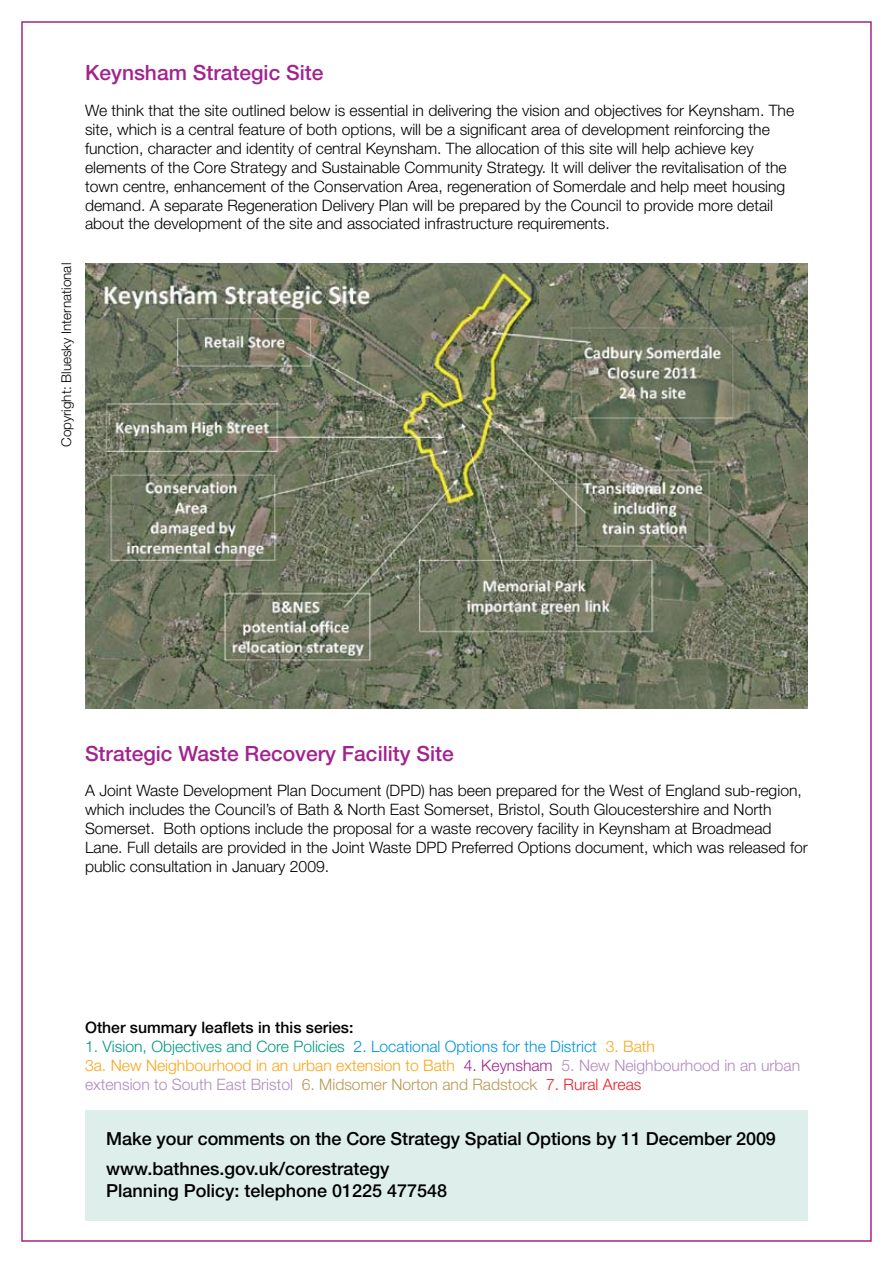
<style>
.page{position:relative;width:893px;height:1263px;background:#fff}
.page>*{position:absolute;margin:0;border:0;box-sizing:border-box;transform-origin:0 0}
.t1{font:500 21px "Helvetica Neue";color:#a3238e}
.t2{font:500 18px/30.2px "Helvetica Neue";letter-spacing:-.005em;color:#000}
.t3{font:300 15.75px/18.9px "Helvetica Neue";color:#000}
.t4{font:300 15.75px/18.9px "Helvetica Neue";color:#b289be}
.t5{font:500 15.75px "Helvetica Neue";color:#000}
.t6{font:300 13.5px "Helvetica Neue";color:#000}
.s1{color:#009a82}
.s2{color:#0095da}
.s3{color:#faa61a}
.s4{color:#a3238e}
.s5{color:#ba9753}
.s6{color:#ed1c24}
</style>
<div class="page">
<div style="left:85px;top:1110px;width:723px;height:110px;background:#deeeeb"></div>
<img style="left:85px;top:264px;width:723px;height:445px">
<p class="t1" style="left:85px;top:60px;width:240px">Keynsham Strategic Site</p>
<p class="t3" style="left:85px;top:101px;width:711px">We think that the site outlined below is essential in delivering the vision and objectives for Keynsham. The site, which is a central feature of both options, will be a significant area of development reinforcing the function, character and identity of central Keynsham. The allocation of this site will help achieve key elements of the Core Strategy and Sustainable Community Strategy. It will deliver the revitalisation of the town centre, enhancement of the Conservation Area, regeneration of Somerdale and help meet housing demand. A separate Regeneration Delivery Plan will be prepared by the Council to provide more detail about the development of the site and associated infrastructure requirements.</p>
<p class="t6" style="left:58px;top:447px;width:185px;rotate:-90deg">Copyright: Bluesky International</p>
<p class="t1" style="left:85px;top:740px;width:370px">Strategic Waste Recovery Facility Site</p>
<p class="t3" style="left:85px;top:781px;width:724px">A Joint Waste Development Plan Document (DPD) has been prepared for the West of England sub-region, which includes the Council’s of Bath &amp; North East Somerset, Bristol, South Gloucestershire and North Somerset. Both options include the proposal for a waste recovery facility in Keynsham at Broadmead Lane. Full details are provided in the Joint Waste DPD Preferred Options document, which was released for public consultation in January 2009.</p>
<p class="t5" style="left:85px;top:1018px;width:270px">Other summary leaflets in this series:</p>
<p class="t4" style="left:85px;top:1036px;width:717px"><span class="s1">1. Vision, Objectives and Core Policies</span> <span class="s2">2. Locational Options for the District</span> <span class="s3">3. Bath<br>3a. New Neighbourhood in an urban extension to Bath</span> <span class="s4">4. Keynsham</span> 5. New Neighbourhood in an urban extension to South East Bristol <span class="s5">6. Midsomer Norton and Radstock</span> <span class="s6">7. Rural Areas</span></p>
<p class="t2" style="left:106px;top:1123px;width:671px">Make your comments on the Core Strategy Spatial Options by 11 December 2009 www.bathnes.gov.uk/corestrategy</p>
<p class="t2" style="left:106px;top:1175px;width:342px">Planning Policy: telephone 01225 477548</p>
</div>
